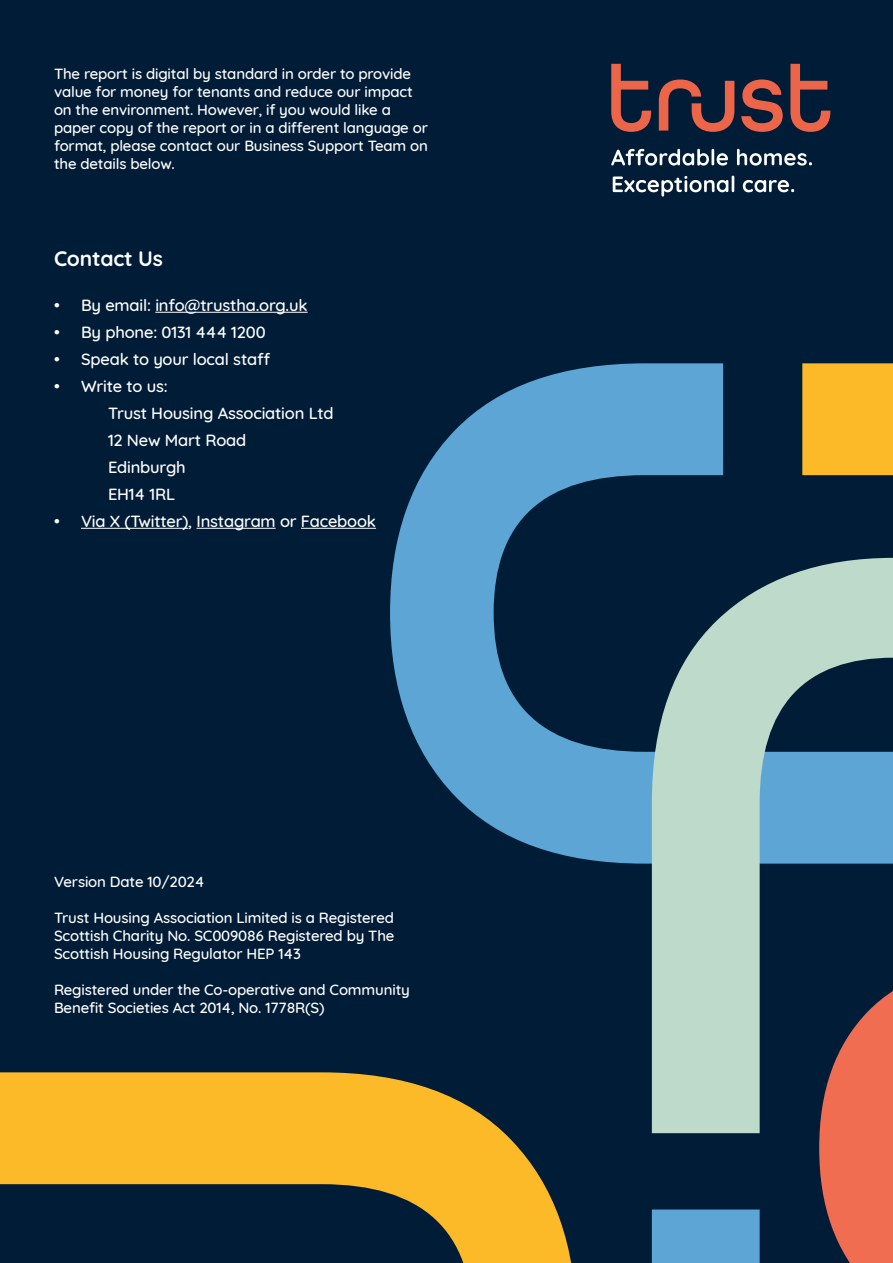
<style>
.page{position:relative;width:893px;height:1263px;background:#001c36}
.page>*{position:absolute;margin:0;border:0;box-sizing:border-box;transform-origin:0 0}
.t1{font:700 21px "Quicksand";letter-spacing:-.01em;color:#fff}
.t2{font:500 16.5px/27px "Quicksand";letter-spacing:-.01em;color:#fff}
.t3{font:500 15px/18px "Quicksand";letter-spacing:-.01em;color:#fff}
</style>
<div class="page">
<svg style="left:790px;top:64px;width:40px;height:68px"></svg>
<svg style="left:741px;top:79px;width:42px;height:53px"></svg>
<svg style="left:611px;top:64px;width:40px;height:68px"></svg>
<svg style="left:659px;top:79px;width:75px;height:53px"></svg>
<svg style="left:613px;top:176px;width:181px;height:21px"></svg>
<svg style="left:611px;top:149px;width:201px;height:17px"></svg>
<hr style="left:155px;top:312px;width:153px;height:1px;background:#fff">
<hr style="left:81px;top:528px;width:107px;height:1px;background:#fff">
<hr style="left:196px;top:528px;width:80px;height:1px;background:#fff">
<hr style="left:301px;top:528px;width:75px;height:1px;background:#fff">
<svg style="left:390px;top:363px;width:503px;height:501px"></svg>
<svg style="left:652px;top:558px;width:241px;height:397px;fill:#bedaca"></svg>
<svg style="left:652px;top:955px;width:108px;height:308px;fill:#bedaca"></svg>
<svg style="left:819px;top:991px;width:74px;height:272px"></svg>
<svg style="left:164px;top:1072px;width:408px;height:191px;fill:#fcba28"></svg>
<div style="left:0;top:1072px;width:164px;height:113px;background:#fcba28"></div>
<p class="t3" style="left:54px;top:63px;width:375px">The report is digital by standard in order to provide value for money for tenants and reduce our impact on the environment. However, if you would like a paper copy of the report or in a different language or format, please contact our Business Support Team on the details below.</p>
<h1 class="t1" style="left:54px;top:242px;width:110px">Contact Us</h1>
<p class="t2" style="left:54px;top:290px;width:255px">• By email: info@trustha.org.uk</p>
<p class="t2" style="left:54px;top:317px;width:213px">• By phone: 0131 444 1200</p>
<p class="t2" style="left:54px;top:344px;width:218px">• Speak to your local staff</p>
<p class="t2" style="left:108px;top:371px;width:227px;text-indent:-54px">• Write to us:<br>Trust Housing Association Ltd<br>12 New Mart Road<br>Edinburgh<br>EH14 1RL</p>
<p class="t2" style="left:54px;top:506px;width:324px">• Via X (Twitter), Instagram or Facebook</p>
<p class="t3" style="left:54px;top:871px;width:152px">Version Date 10/2024</p>
<p class="t3" style="left:54px;top:907px;width:342px;text-align:justify">Trust Housing Association Limited is a Registered Scottish Charity No. SC009086 Registered by The Scottish Housing Regulator HEP 143</p>
<p class="t3" style="left:54px;top:979px;width:357px">Registered under the Co-operative and Community<br>Benefit Societies Act 2014, No. 1778R(S)</p>
</div>
